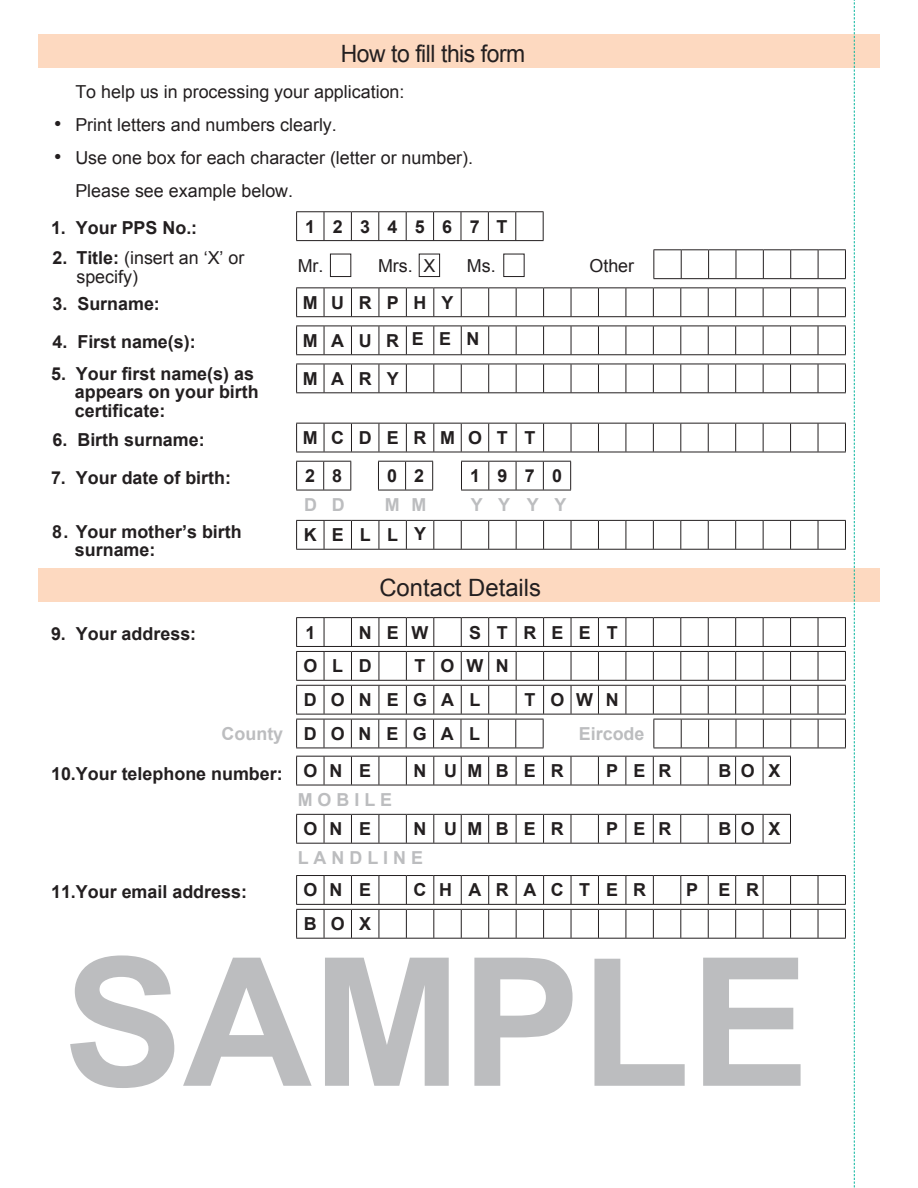
<style>
.page{position:relative;width:918px;height:1188px;background:#fff}
.page>*{position:absolute;margin:0;border:0;box-sizing:border-box;transform-origin:0 0}
.t1{font:700 178.95px "Arial";color:#bcbdbf}
.t2{font:23.85px "Arial";letter-spacing:-.01em;color:#231f20;scale:.96 1}
.t3{font:23.85px "Arial";letter-spacing:-.01em;color:#231f20}
.t4{font:700 17.85px/18.6px "Arial";color:#231f20}
.t5{font:17.85px/33px "Arial";color:#231f20}
.t6{font:700 17.85px "Arial";color:#bcbdbf}
.t7{font:700 17.85px/38.1px "Arial";letter-spacing:.81em;color:#231f20}
.t8{font:700 17.85px "Arial";letter-spacing:.78em;color:#231f20}
.t9{font:700 17.85px/33.8px "Arial";letter-spacing:.785em;color:#231f20}
.t10{font:700 17.85px "Arial";letter-spacing:.825em;color:#231f20}
.t11{font:700 17.85px "Arial";letter-spacing:.975em;color:#231f20}
.s1{font-size:20.85px}
.s2{font-weight:700}
.s3{color:#bcbdbf}
</style>
<div class="page">
<div style="left:38px;top:34px;width:842px;height:34px;background:#fdd9c0"></div>
<svg style="left:296px;top:211px;width:248px;height:29px"></svg>
<hr style="left:296px;top:240px;width:248px;height:1px;background:#231f20">
<svg style="left:296px;top:287px;width:550px;height:29px"></svg>
<hr style="left:296px;top:316px;width:550px;height:1px;background:#231f20">
<svg style="left:296px;top:326px;width:550px;height:28px"></svg>
<hr style="left:296px;top:354px;width:550px;height:1px;background:#231f20">
<svg style="left:296px;top:423px;width:550px;height:29px"></svg>
<hr style="left:296px;top:452px;width:550px;height:1px;background:#231f20">
<svg style="left:296px;top:461px;width:55px;height:29px"></svg>
<hr style="left:296px;top:490px;width:55px;height:1px;background:#231f20">
<svg style="left:378px;top:461px;width:55px;height:29px"></svg>
<hr style="left:378px;top:490px;width:55px;height:1px;background:#231f20">
<svg style="left:461px;top:461px;width:110px;height:29px"></svg>
<hr style="left:461px;top:490px;width:110px;height:1px;background:#231f20">
<svg style="left:296px;top:875px;width:550px;height:63px"></svg>
<hr style="left:296px;top:938px;width:550px;height:1px;background:#231f20">
<div style="left:330px;top:254px;width:21px;height:23px;border:1px solid #231f20"></div>
<div style="left:419px;top:254px;width:21px;height:23px;border:1px solid #231f20"></div>
<div style="left:503px;top:254px;width:22px;height:23px;border:1px solid #231f20"></div>
<svg style="left:653px;top:249px;width:193px;height:29px"></svg>
<hr style="left:653px;top:278px;width:193px;height:1px;background:#231f20">
<div style="left:38px;top:568px;width:842px;height:34px;background:#fdd9c0"></div>
<svg style="left:296px;top:364px;width:550px;height:28px"></svg>
<hr style="left:296px;top:392px;width:550px;height:1px;background:#231f20">
<svg style="left:296px;top:520px;width:550px;height:29px"></svg>
<hr style="left:296px;top:549px;width:550px;height:1px;background:#231f20">
<svg style="left:296px;top:756px;width:495px;height:29px"></svg>
<hr style="left:296px;top:785px;width:495px;height:1px;background:#231f20">
<svg style="left:296px;top:814px;width:495px;height:29px"></svg>
<hr style="left:296px;top:843px;width:495px;height:1px;background:#231f20">
<hr style="left:296px;top:748px;width:248px;height:1px;background:#231f20">
<svg style="left:296px;top:617px;width:550px;height:131px"></svg>
<hr style="left:653px;top:748px;width:193px;height:1px;background:#231f20">
<div style="left:577px;top:719px;width:72px;height:29px;background:#fff"></div>
<svg style="left:854px;top:0;width:1px;height:1188px"></svg>
<h2 class="t2" style="left:341px;top:40px;width:194px">How to fill this form</h2>
<p class="t5" style="left:75px;top:75px;width:331px">To help us in processing your application:</p>
<p class="t5" style="left:54px;top:108px;width:284px"><span class="s1">•</span> Print letters and numbers clearly.</p>
<p class="t5" style="left:75px;top:142px;width:399px;text-indent:-21px"><span class="s1">•</span> Use one box for each character (letter or number).<br>Please see example below.</p>
<p class="t11" style="left:305px;top:217px;width:204px">1234567T</p>
<p class="t4" style="left:51px;top:219px;width:148px">1. Your PPS No.:</p>
<p class="t5" style="left:76px;top:249px;width:170px;line-height:18.6px;text-indent:-24px"><span class="s2">2. Title:</span> (insert an ‘X’ or specify)</p>
<p class="t4" style="left:53px;top:295px;width:109px">3. Surname:</p>
<p class="t4" style="left:53px;top:333px;width:145px">4. First name(s):</p>
<p class="t4" style="left:75px;top:364px;width:185px;text-indent:-24px">5. Your first name(s) as appears on your birth certificate:</p>
<p class="t4" style="left:53px;top:430px;width:154px">6. Birth surname:</p>
<p class="t4" style="left:51px;top:468px;width:182px">7. Your date of birth:</p>
<p class="t5" style="left:298px;top:249px;width:27px">Mr.</p>
<p class="t5" style="left:378px;top:249px;width:36px">Mrs.</p>
<p class="t5" style="left:467px;top:249px;width:30px">Ms.</p>
<p class="t5" style="left:589px;top:250px;width:46px">Other</p>
<p class="t5" style="left:424px;top:249px;width:13px">X</p>
<p class="t7" style="left:303px;top:284px;width:178px">MURP HY<br>MAUREE N</p>
<p class="t4" style="left:303px;top:369px;width:97px">MARY</p>
<p class="t10" style="left:303px;top:428px;width:234px">MCDERMOTT</p>
<p class="t4" style="left:305px;top:467px;width:39px">2 8</p>
<p class="t4" style="left:387px;top:467px;width:39px">0 2</p>
<p class="t4" style="left:470px;top:467px;width:93px">1970</p>
<p class="t6" style="left:304px;top:495px;width:42px">D D</p>
<p class="t6" style="left:385px;top:495px;width:43px">M M</p>
<p class="t6" style="left:471px;top:495px;width:97px">Y Y Y Y</p>
<p class="t4" style="left:75px;top:522px;width:168px;text-indent:-23px">8 . Your mother’s birth surname:</p>
<p class="t4" style="left:304px;top:526px;width:124px">KELLY</p>
<p class="t4" style="left:51px;top:625px;width:147px">9. Your address:</p>
<h2 class="t3" style="left:379px;top:574px;width:163px">Contact Details</h2>
<p class="t4" style="left:305px;top:623px;width:11px">1</p>
<p class="t4" style="left:359px;top:623px;width:71px">NEW</p>
<p class="t4" style="left:469px;top:623px;width:150px">STREET</p>
<p class="t4" style="left:303px;top:657px;width:70px">OLD</p>
<p class="t9" style="left:304px;top:649px;width:207px;text-indent:111px">T OWN<br>DONEGAL</p>
<p class="t4" style="left:524px;top:691px;width:96px">T OWN</p>
<p class="t8" style="left:222px;top:724px;width:260px"><span class="s3">County</span> DONEGAL</p>
<p class="t6" style="left:579px;top:724px;width:67px">Eircode</p>
<p class="t4" style="left:51px;top:764px;width:233px">10.Your telephone number:</p>
<p class="t4" style="left:51px;top:883px;width:197px">11.Your email address:</p>
<p class="t4" style="left:303px;top:762px;width:69px">O N E</p>
<p class="t4" style="left:414px;top:762px;width:152px">N UMBER</p>
<p class="t4" style="left:606px;top:762px;width:67px">P E R</p>
<p class="t4" style="left:719px;top:762px;width:63px">BO X</p>
<p class="t6" style="left:298px;top:790px;width:96px">M O B I L E</p>
<p class="t4" style="left:303px;top:820px;width:69px">O N E</p>
<p class="t4" style="left:414px;top:820px;width:152px">N UMBER</p>
<p class="t4" style="left:606px;top:820px;width:67px">P E R</p>
<p class="t4" style="left:719px;top:820px;width:63px">BO X</p>
<p class="t6" style="left:298px;top:848px;width:127px">L A N D L I N E</p>
<p class="t4" style="left:303px;top:881px;width:69px">O N E</p>
<p class="t7" style="left:414px;top:871px;width:234px">CHARACTE R</p>
<p class="t4" style="left:686px;top:881px;width:74px">P ER</p>
<p class="t4" style="left:304px;top:915px;width:69px">BOX</p>
<h1 class="t1" style="left:64px;top:924px;width:747px">SAMPLE</h1>
</div>
